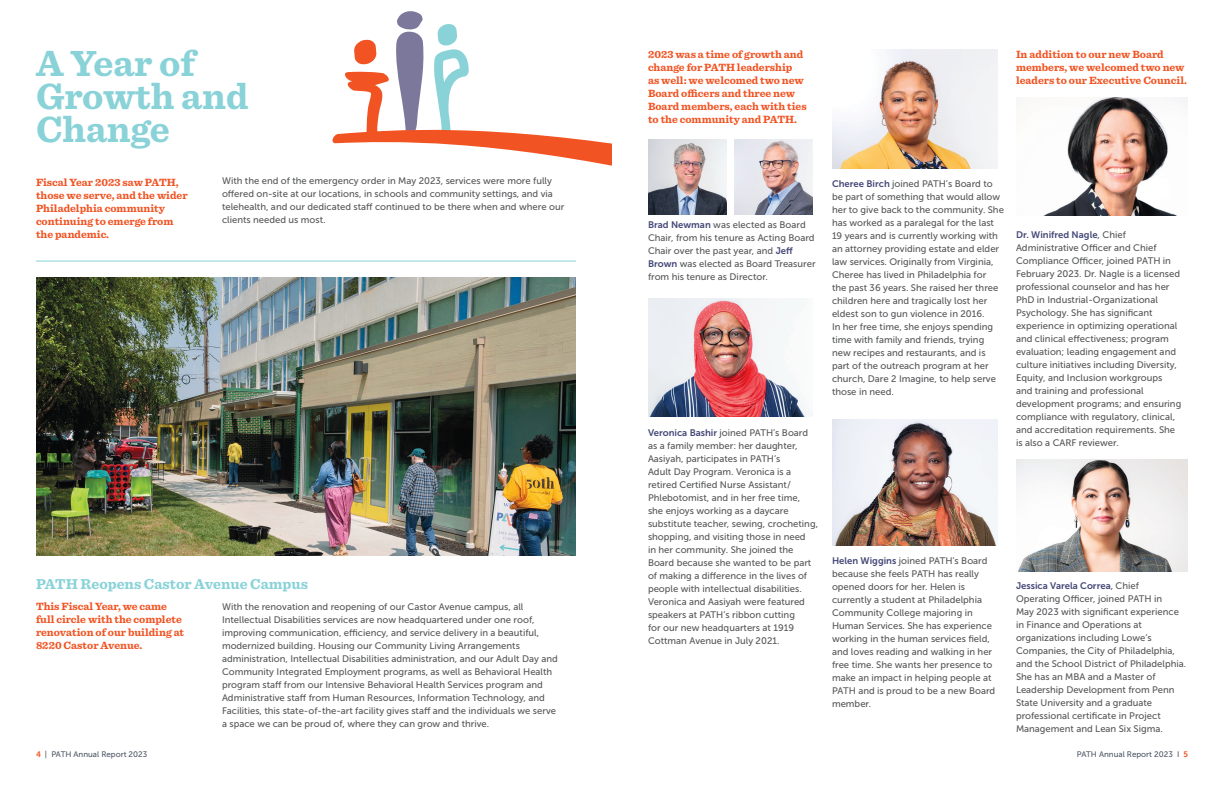
<style>
.page{position:relative;width:1224px;height:792px;background:#fff}
.page>*{position:absolute;margin:0;border:0;box-sizing:border-box;transform-origin:0 0}
.t1{font:700 38px/33px "Sentinel";color:#88d2d8}
.t2{font:700 15px "Sentinel";color:#88d2d8}
.t3{font:700 11px/13px "Sentinel";color:#f15322}
.t4{font:9.5px/13px "Museo Sans 500";color:#57585a}
.t5{font:8px "Museo Sans 500";color:#505967}
.s1{font-family:"Museo Sans 700";color:#454877}
.s2{color:#454877}
.s3{font-family:"Museo Sans 700";color:#f15322}
</style>
<div class="page">
<svg style="left:399px;top:11px;width:23px;height:5px"></svg>
<svg style="left:332px;top:16px;width:280px;height:150px"></svg>
<hr style="left:36px;top:261px;width:540px;height:1px;background:#88d2d8">
<img style="left:36px;top:278px;width:540px;height:277px">
<img style="left:648px;top:140px;width:78px;height:74px">
<img style="left:735px;top:140px;width:78px;height:74px">
<img style="left:648px;top:298px;width:160px;height:118px">
<img style="left:832px;top:50px;width:165px;height:118px">
<img style="left:832px;top:419px;width:165px;height:126px">
<img style="left:1043px;top:97px;width:145px;height:119px">
<img style="left:1016px;top:459px;width:172px;height:113px">
<p class="t1" style="left:36px;top:46px;width:214px">A Year of<br>Growth and<br>Change</p>
<p class="t3" style="left:36px;top:175px;width:153px">Fiscal Year 2023 saw PATH, those we serve, and the wider<br>Philadelphia community continuing to emerge from the pandemic.</p>
<p class="t4" style="left:222px;top:174px;width:344px">With the end of the emergency order in May 2023, services were more fully offered on-site at our locations, in schools and community settings, and via telehealth, and our dedicated staff continued to be there when and where our clients needed us most.</p>
<p class="t2" style="left:36px;top:572px;width:273px">PATH Reopens Castor Avenue Campus</p>
<p class="t3" style="left:36px;top:599px;width:150px">This Fiscal Year, we came full circle with the complete renovation of our building at<br>8220 Castor Avenue.</p>
<p class="t4" style="left:222px;top:600px;width:337px">With the renovation and reopening of our Castor Avenue campus, all Intellectual Disabilities services are now headquartered under one roof, improving communication, efficiency, and service delivery in a beautiful, modernized building. Housing our Community Living Arrangements administration, Intellectual Disabilities administration, and our Adult Day and Community Integrated Employment programs, as well as Behavioral Health program staff from our Intensive Behavioral Health Services program and Administrative staff from Human Resources, Information Technology, and Facilities, this state-of-the-art facility gives staff and the individuals we serve a space we can be proud of, where they can grow and thrive.</p>
<p class="t3" style="left:648px;top:48px;width:160px">2023 was a time of growth and change for PATH leadership<br>as well: we welcomed two new<br>Board officers and three new<br>Board members, each with ties to the community and PATH.</p>
<p class="t3" style="left:1016px;top:48px;width:172px">In addition to our new Board members, we welcomed two new leaders to our Executive Council.</p>
<p class="t4" style="left:648px;top:219px;width:169px"><span class="s1">Brad Newman</span> was elected as Board Chair, from his tenure as Acting Board Chair over the past year, and <span class="s1">Jeff Brown</span> was elected as Board Treasurer from his tenure as Director.</p>
<p class="t4" style="left:648px;top:427px;width:172px"><span class="s1">Veronica Bashir</span> joined PATH’s Board as a family member: her daughter, Aasiyah, participates in PATH’s<br>Adult Day Program. Veronica is a retired Certified Nurse Assistant/ Phlebotomist, and in her free time,<br>she enjoys working as a daycare substitute teacher, sewing, crocheting, shopping, and visiting those in need<br>in her community. She joined the Board because she wanted to be part of making a difference in the lives of people with intellectual disabilities.<br>Veronica and Aasiyah were featured speakers at PATH’s ribbon cutting<br>for our new headquarters at 1919<br>Cottman Avenue in July 2021.</p>
<p class="t4" style="left:832px;top:177px;width:173px"><span class="s1">Cheree Birch</span> joined PATH’s Board to be part of something that would allow her to give back to the community. She has worked as a paralegal for the last 19 years and is currently working with an attorney providing estate and elder law services. Originally from Virginia, Cheree has lived in Philadelphia for<br>the past 36 years. She raised her three children here and tragically lost her eldest son to gun violence in 2016.<br>In her free time, she enjoys spending time with family and friends, trying new recipes and restaurants, and is part of the outreach program at her church, Dare 2 Imagine, to help serve those in need.</p>
<p class="t4" style="left:1016px;top:229px;width:167px"><span class="s1">Dr. Winifred Nagle</span><span class="s2">,</span> Chief Administrative Officer and Chief Compliance Officer, joined PATH in February 2023. Dr. Nagle is a licensed professional counselor and has her PhD in Industrial-Organizational Psychology. She has significant experience in optimizing operational and clinical effectiveness; program evaluation; leading engagement and culture initiatives including Diversity, Equity, and Inclusion workgroups<br>and training and professional development programs; and ensuring compliance with regulatory, clinical, and accreditation requirements. She is also a CARF reviewer.</p>
<p class="t4" style="left:832px;top:554px;width:165px"><span class="s1">Helen Wiggins</span> joined PATH’s Board because she feels PATH has really opened doors for her. Helen is currently a student at Philadelphia<br>Community College majoring in<br>Human Services. She has experience working in the human services field, and loves reading and walking in her free time. She wants her presence to make an impact in helping people at<br>PATH and is proud to be a new Board member.</p>
<p class="t4" style="left:1016px;top:580px;width:172px"><span class="s1">Jessica Varela Correa</span><span class="s2">,</span> Chief<br>Operating Officer, joined PATH in<br>May 2023 with significant experience in Finance and Operations at organizations including Lowe’s Companies, the City of Philadelphia, and the School District of Philadelphia.<br>She has an MBA and a Master of Leadership Development from Penn State University and a graduate professional certificate in Project Management and Lean Six Sigma.</p>
<p class="t5" style="left:36px;top:750px;width:113px"><span class="s3">4</span> | PATH Annual Report 2023</p>
<p class="t5" style="left:1077px;top:750px;width:113px">PATH Annual Report 2023 I <span class="s3">5</span></p>
</div>
